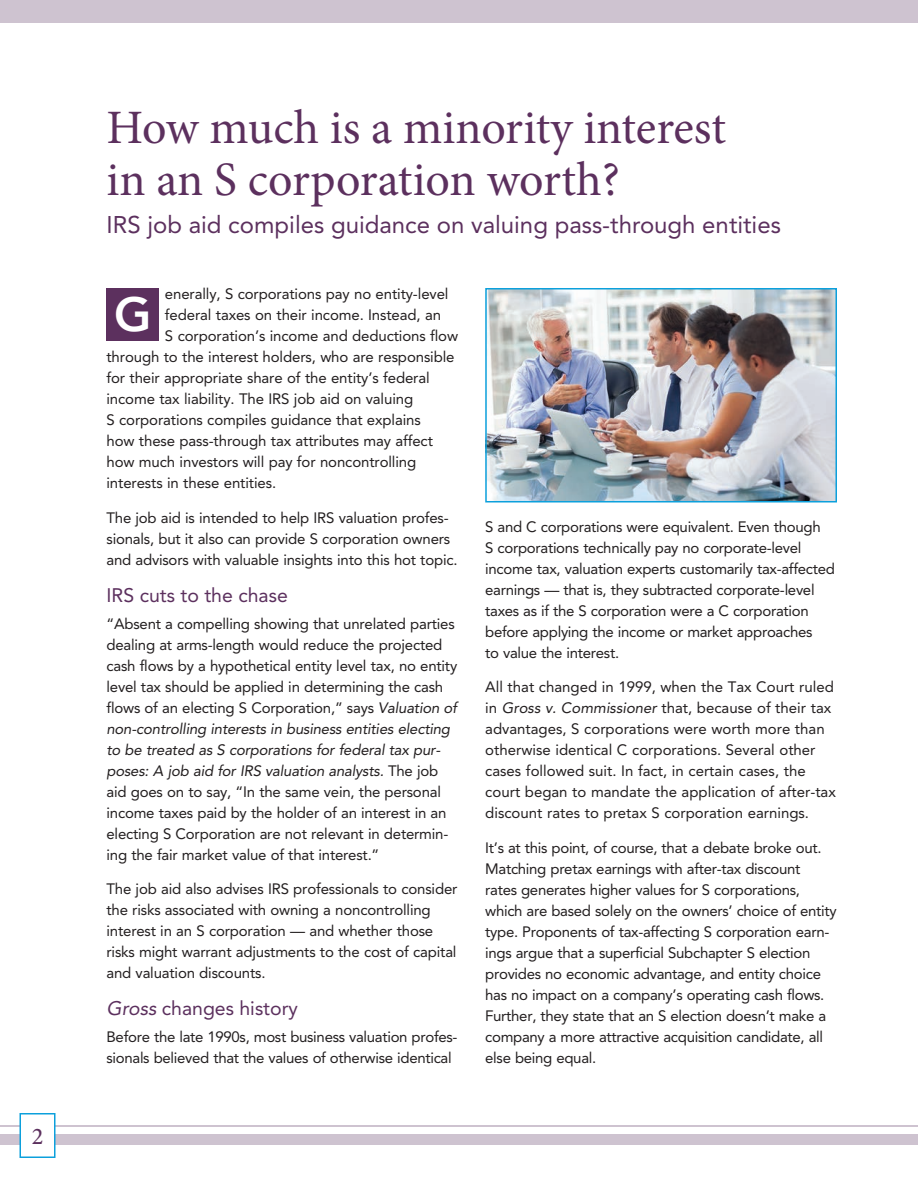
<style>
.page{position:relative;width:918px;height:1188px;background:#fff}
.page>*{position:absolute;margin:0;border:0;box-sizing:border-box;transform-origin:0 0}
.t1{font:48px/52.5px "Minion Pro";letter-spacing:-.005em;color:#5c305e}
.t2{font:800 48px "Avenir";color:#fff}
.t3{font:24px "Avenir LT Std";color:#5c305e}
.t4{font:500 24px "Minion Pro";color:#5c305e}
.t5{font:19.5px "Avenir LT Std";color:#5c305e}
.t6{font:15px/21px "Avenir LT Std";letter-spacing:-.015em;color:#231f20}
.s1{font-style:italic}
</style>
<div class="page">
<div style="left:0;top:1134px;width:918px;height:10px;background:#cec3d0"></div>
<div style="left:0;top:0;width:918px;height:22px;background:#cec3d0"></div>
<hr style="left:0;top:1125px;width:918px;height:1px;background:#cec3d0">
<div style="left:20px;top:1114px;width:35px;height:43px;background:#fff"></div>
<div style="left:20px;top:1113px;width:36px;height:45px;border:2px solid #0ca0dc"></div>
<div style="left:106px;top:288px;width:53px;height:52px;background:#5c305e"></div>
<img style="left:488px;top:291px;width:346px;height:208px">
<div style="left:485px;top:288px;width:352px;height:214px;border:2px solid #0ca0dc"></div>
<h2 class="t4" style="left:32px;top:1120px;width:13px">2</h2>
<h1 class="t1" style="left:106px;top:102px;width:621px">How much is a minority interest in an S corporation worth?</h1>
<h2 class="t3" style="left:106px;top:211px;width:676px">IRS job aid compiles guidance on valuing pass-through entities</h2>
<p class="t6" style="left:165px;top:284px;width:285px">enerally, S corporations pay no entity-level</p>
<p class="t6" style="left:165px;top:305px;width:278px">federal taxes on their income. Instead, an</p>
<p class="t6" style="left:165px;top:326px;width:295px">S corporation’s income and deductions flow</p>
<p class="t6" style="left:106px;top:347px;width:350px">through to the interest holders, who are responsible</p>
<p class="t6" style="left:106px;top:368px;width:325px">for their appropriate share of the entity’s federal</p>
<p class="t6" style="left:106px;top:389px;width:308px">income tax liability. The IRS job aid on valuing</p>
<p class="t6" style="left:106px;top:410px;width:316px">S corporations compiles guidance that explains</p>
<p class="t6" style="left:106px;top:431px;width:328px">how these pass-through tax attributes may affect</p>
<p class="t6" style="left:106px;top:452px;width:311px">how much investors will pay for noncontrolling</p>
<p class="t6" style="left:106px;top:473px;width:171px">interests in these entities.</p>
<p class="t6" style="left:106px;top:507px;width:353px">The job aid is intended to help IRS valuation profes&shy;sionals, but it also can provide S corporation owners and advisors with valuable insights into this hot topic.</p>
<h3 class="t5" style="left:106px;top:584px;width:183px">IRS cuts to the chase</h3>
<p class="t6" style="left:106px;top:613px;width:352px">“Absent a compelling showing that unrelated parties dealing at arms-length would reduce the projected cash flows by a hypothetical entity level tax, no entity level tax should be applied in determining the cash flows of an electing S Corporation,” says <span class="s1">Valuation of non-controlling interests in business entities electing to be treated as S corporations for federal tax pur&shy;poses: A job aid for IRS valuation analysts.</span> The job aid goes on to say, “In the same vein, the personal income taxes paid by the holder of an interest in an electing S Corporation are not relevant in determin&shy;ing the fair market value of that interest.”</p>
<p class="t6" style="left:106px;top:879px;width:352px">The job aid also advises IRS professionals to consider the risks associated with owning a noncontrolling interest in an S corporation — and whether those risks might warrant adjustments to the cost of capital and valuation discounts.</p>
<h3 class="t5" style="left:106px;top:997px;width:193px"><span class="s1">Gross</span> changes history</h3>
<p class="t6" style="left:106px;top:1027px;width:353px">Before the late 1990s, most business valuation profes&shy;sionals believed that the values of otherwise identical</p>
<h1 class="t2" style="left:114px;top:277px;width:39px">G</h1>
<p class="t6" style="left:485px;top:516px;width:351px">S and C corporations were equivalent. Even though<br>S corporations technically pay no corporate-level income tax, valuation experts customarily tax-affected earnings — that is, they subtracted corporate-level taxes as if the S corporation were a C corporation before applying the income or market approaches<br>to value the interest.</p>
<p class="t6" style="left:485px;top:677px;width:352px">All that changed in 1999, when the Tax Court ruled in <span class="s1">Gross v. Commissioner</span> that, because of their tax advantages, S corporations were worth more than otherwise identical C corporations. Several other cases followed suit. In fact, in certain cases, the court began to mandate the application of after-tax discount rates to pretax S corporation earnings.</p>
<p class="t6" style="left:485px;top:837px;width:353px">It’s at this point, of course, that a debate broke out.<br>Matching pretax earnings with after-tax discount<br>rates generates higher values for S corporations, which are based solely on the owners’ choice of entity type. Proponents of tax-affecting S corporation earn&shy;ings argue that a superficial Subchapter S election provides no economic advantage, and entity choice has no impact on a company’s operating cash flows.<br>Further, they state that an S election doesn’t make a company a more attractive acquisition candidate, all else being equal.</p>
</div>
